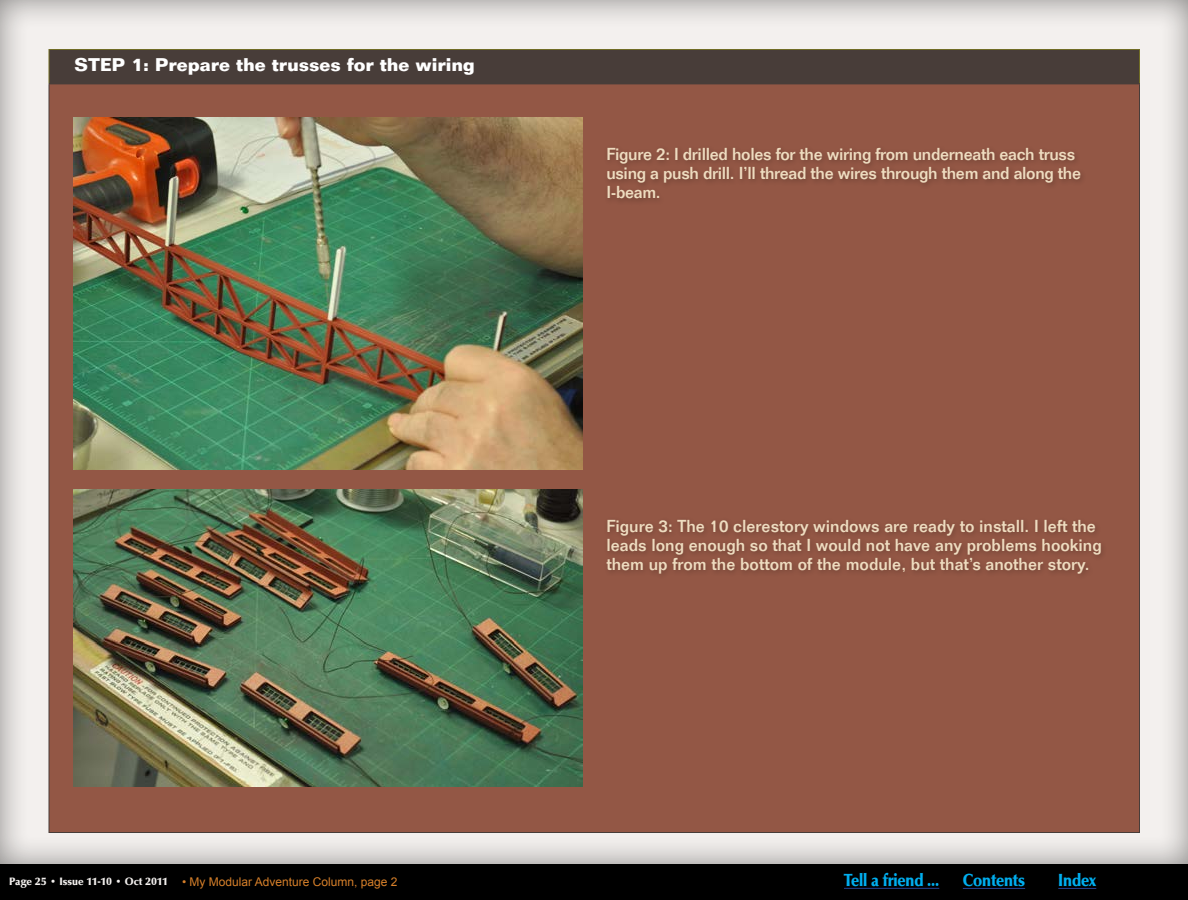
<style>
.page{position:relative;width:1188px;height:900px;background:#fff}
.page>*{position:absolute;margin:0;border:0;box-sizing:border-box;transform-origin:0 0}
.t1{font:700 18px "Folio LT";color:#fff}
.t2{font:18px "URW Classico Blac";letter-spacing:-.01em;color:#00aeef;scale:.9 1}
.t3{font:500 17px/19px "Folio";color:#eedcc0}
.t4{font:500 17px/19px "Folio";letter-spacing:-.02em;color:#eedcc0}
.t5{font:12px "Arial";color:#d7802a}
.t6{font:11px "URW Classico Blac";color:#f3f0ee}
</style>
<div class="page">
<div style="left:0;top:864px;width:1188px;height:36px;background:#000"></div>
<div style="left:0;top:0;width:1188px;height:864px;background:#000;opacity:.45"></div>
<hr style="left:963px;top:888px;width:62px;height:1px;background:#25408f">
<hr style="left:1058px;top:888px;width:38px;height:1px;background:#25408f">
<hr style="left:844px;top:888px;width:95px;height:1px;background:#25408f">
<div style="left:49px;top:50px;width:1091px;height:34px;background:#483d39"></div>
<div style="left:49px;top:84px;width:1091px;height:748px;background:#935745"></div>
<hr style="left:48px;top:49px;width:1092px;height:1px;background:#706c25">
<hr style="left:48px;top:50px;width:2px;height:33px;background:#706c25">
<hr style="left:1139px;top:50px;width:1px;height:33px;background:#706c25">
<hr style="left:48px;top:83px;width:1092px;height:1px;background:#483d39">
<hr style="left:48px;top:84px;width:2px;height:748px;background:#483d39">
<hr style="left:1139px;top:84px;width:1px;height:748px;background:#483d39">
<hr style="left:48px;top:832px;width:1092px;height:1px;background:#483d39">
<div style="left:603px;top:145px;width:483px;height:61px;background:#000;opacity:.25"></div>
<div style="left:603px;top:516px;width:504px;height:65px;background:#8d5342"></div>
<img style="left:74px;top:117px;width:509px;height:353px">
<img style="left:74px;top:490px;width:509px;height:297px">
<p class="t1" style="left:74px;top:54px;width:402px">STEP 1: Prepare the trusses for the wiring</p>
<p class="t4" style="left:606px;top:145px;width:476px">Figure 2: I drilled holes for the wiring from underneath each truss using a push drill. I’ll thread the wires through them and along the<br>I-beam.</p>
<p class="t3" style="left:606px;top:516px;width:497px">Figure 3: The 10 clerestory windows are ready to install. I left the leads long enough so that I would not have any problems hooking them up from the bottom of the module, but that’s another story.</p>
<p class="t6" style="left:9px;top:874px;width:160px">Page 25 • Issue 11-10 • Oct 2011</p>
<p class="t2" style="left:844px;top:869px;width:107px">Tell a friend ...</p>
<p class="t2" style="left:963px;top:869px;width:71px">Contents</p>
<p class="t2" style="left:1058px;top:869px;width:44px">Index</p>
<p class="t5" style="left:182px;top:874px;width:217px">• My Modular Adventure Column, page 2</p>
</div>
